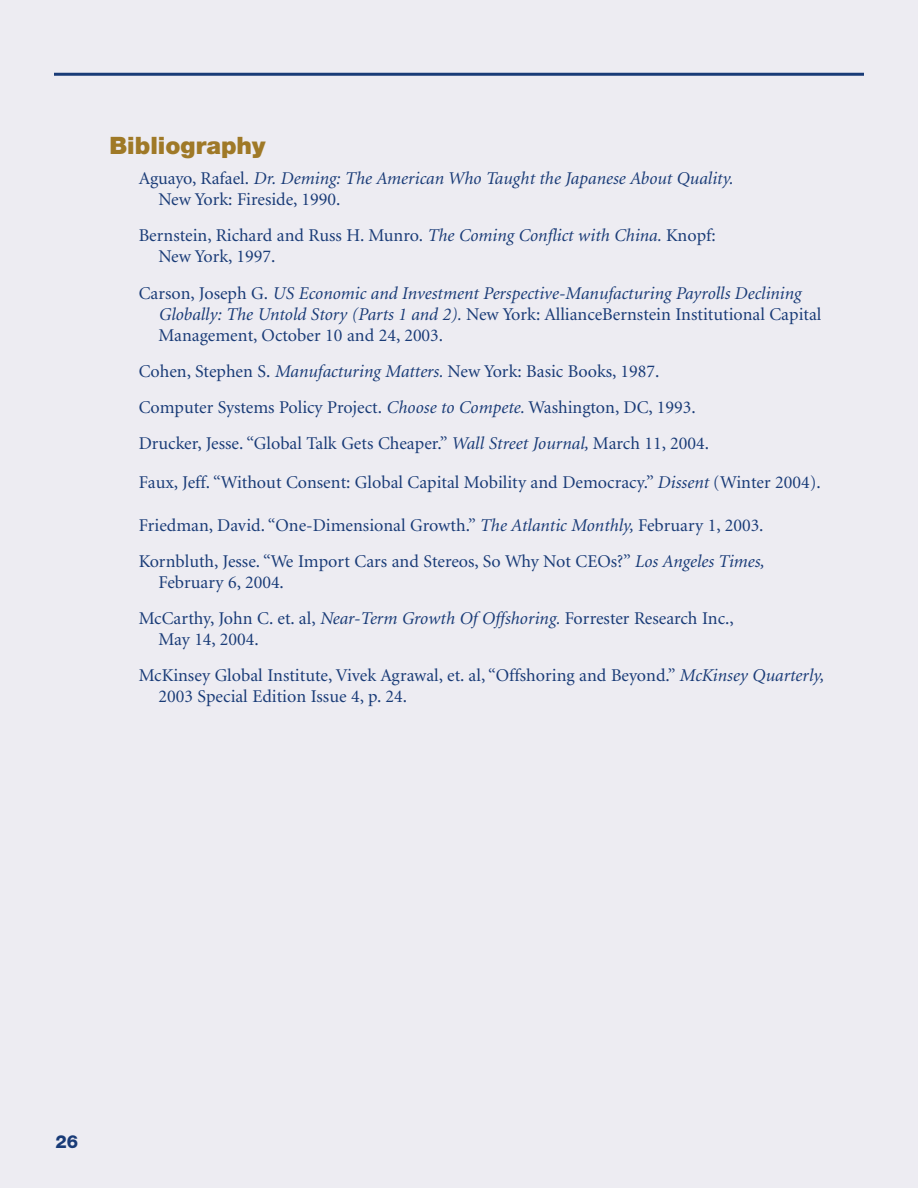
<style>
.page{position:relative;width:918px;height:1188px;background:#fff}
.page>*{position:absolute;margin:0;border:0;box-sizing:border-box;transform-origin:0 0}
.t1{font:900 24px "Helvetica Neue";color:#9f7927}
.t2{font:18px/36.2px "Minion";color:#193b77}
.t3{font:italic 18px/21px "Minion";color:#193b77}
.t4{font:800 18px "Helvetica Neue";color:#193b77}
.s1{font-style:normal}
.s2{font-style:italic}
</style>
<div class="page">
<div style="left:0;top:0;width:918px;height:1187px;background:#edecf2"></div>
<hr style="left:54px;top:73px;width:810px;height:3px;background:#193b77">
<h1 class="t1" style="left:110px;top:136px;width:157px">Bibliography</h1>
<p class="t3" style="left:158px;top:170px;width:576px;text-indent:-20px"><span class="s1">Aguayo, Rafael.</span> Dr. Deming: The American Who Taught the Japanese About Quality.<br><span class="s1">New York: Fireside, 1990.</span></p>
<p class="t2" style="left:158px;top:227px;width:559px;line-height:21px;text-indent:-20px">Bernstein, Richard and Russ H. Munro. <span class="s2">The Coming Conflict with China.</span> Knopf:<br>New York, 1997.</p>
<p class="t3" style="left:158px;top:284px;width:664px;text-indent:-20px"><span class="s1">Carson, Joseph G.</span> US Economic and Investment Perspective-Manufacturing Payrolls Declining<br>Globally: The Untold Story (Parts 1 and 2). <span class="s1">New York: AllianceBernstein Institutional Capital<br>Management, October 10 and 24, 2003.</span></p>
<p class="t2" style="left:139px;top:354px;width:572px">Cohen, Stephen S. <span class="s2">Manufacturing Matters.</span> New York: Basic Books, 1987.<br>Computer Systems Policy Project. <span class="s2">Choose to Compete.</span> Washington, DC, 1993.<br>Drucker, Jesse. “Global Talk Gets Cheaper.” <span class="s2">Wall Street Journal,</span> March 11, 2004.</p>
<p class="t2" style="left:139px;top:466px;width:683px">Faux, Jeff. “Without Consent: Global Capital Mobility and Democracy.” <span class="s2">Dissent</span> (Winter 2004).</p>
<p class="t2" style="left:139px;top:508px;width:627px">Friedman, David. “One-Dimensional Growth.” <span class="s2">The Atlantic Monthly,</span> February 1, 2003.<br>Kornbluth, Jesse. “We Import Cars and Stereos, So Why Not CEOs?” <span class="s2">Los Angeles Times,</span></p>
<p class="t2" style="left:139px;top:565px;width:597px;text-indent:20px">February 6, 2004.<br>McCarthy, John C. et. al, <span class="s2">Near-Term Growth Of Offshoring.</span> Forrester Research Inc.,</p>
<p class="t2" style="left:139px;top:623px;width:686px;text-indent:20px">May 14, 2004.<br>McKinsey Global Institute, Vivek Agrawal, et. al, “Offshoring and Beyond.” <span class="s2">McKinsey Quarterly,</span></p>
<p class="t2" style="left:158px;top:680px;width:250px">2003 Special Edition Issue 4, p. 24.</p>
<p class="t4" style="left:56px;top:1135px;width:24px">26</p>
</div>
